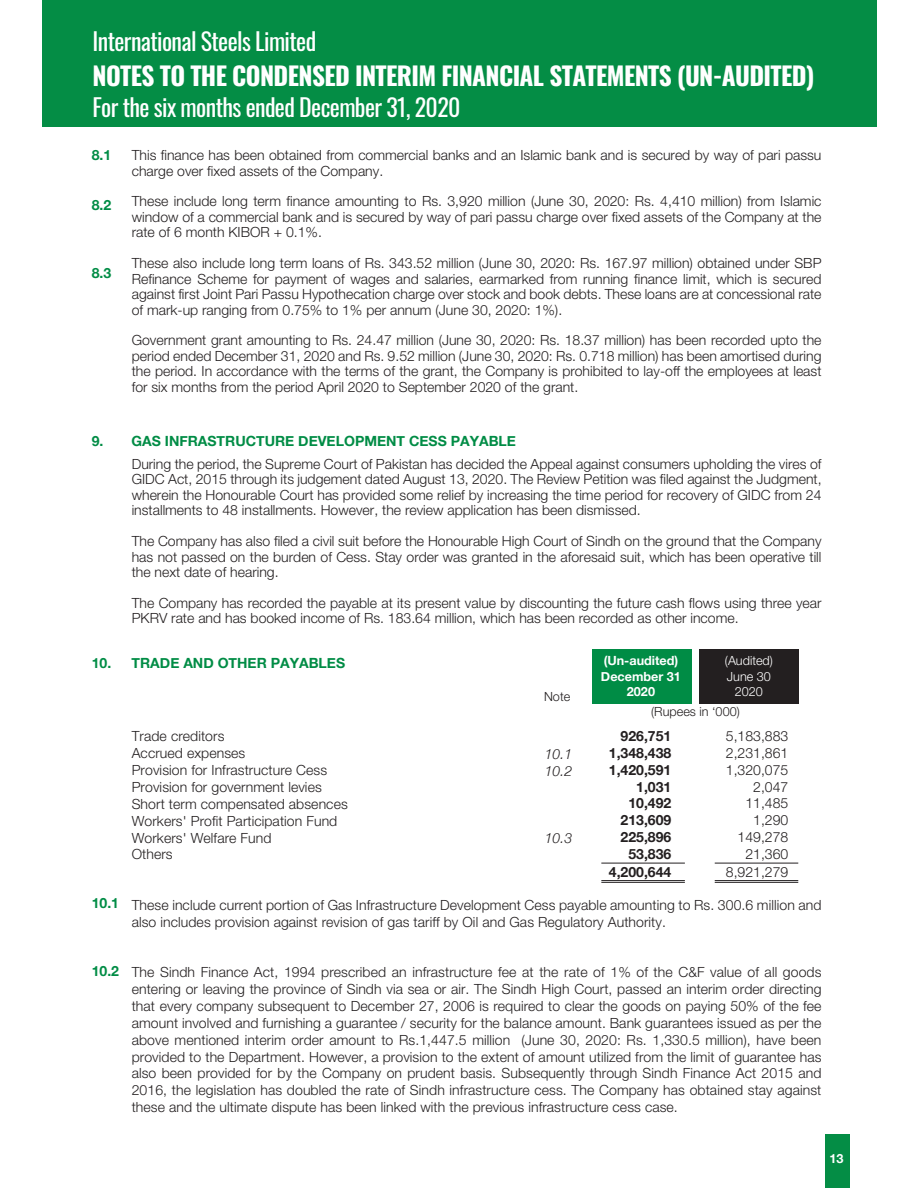
<style>
.page{position:relative;width:918px;height:1188px;background:#fff}
.page>*{position:absolute;margin:0;border:0;box-sizing:border-box;transform-origin:0 0}
.t1{font:700 25.35px "Oswald";letter-spacing:-.025em;color:#fff}
.t2{font:23.85px "Oswald";letter-spacing:-.025em;color:#fff}
.t3{font:300 14.1px/16.8px "Helvetica Neue";color:#231f20;text-align:justify}
.t4{font:700 14.1px "Helvetica Neue";color:#008c45}
.t5{font:700 14.1px/16.8px "Helvetica Neue";color:#231f20;text-align:right}
.t6{font:italic 14.1px/16.8px "Helvetica Neue";color:#231f20}
.t7{font:700 12.6px/15.1px "Helvetica Neue";color:#fff;text-align:center}
.t8{font:300 12.6px/15.1px "Helvetica Neue";color:#fff;text-align:center}
.t9{font:300 12.6px "Helvetica Neue";color:#231f20}
</style>
<div class="page">
<div style="left:42px;top:0;width:834px;height:126px;background:#048d45"></div>
<hr style="left:601px;top:863px;width:84px;height:1px;background:#231f20">
<hr style="left:601px;top:880px;width:84px;height:1px;background:#231f20">
<hr style="left:715px;top:863px;width:83px;height:1px;background:#231f20">
<hr style="left:715px;top:880px;width:83px;height:1px;background:#231f20">
<hr style="left:601px;top:882px;width:84px;height:1px;background:#231f20">
<hr style="left:715px;top:882px;width:83px;height:1px;background:#231f20">
<div style="left:825px;top:1135px;width:25px;height:53px;background:#048d45"></div>
<div style="left:592px;top:649px;width:100px;height:55px;background:#008c45"></div>
<div style="left:699px;top:649px;width:100px;height:55px;background:#231f20"></div>
<h2 class="t2" style="left:93px;top:23px;width:225px">International Steels Limited</h2>
<h1 class="t1" style="left:93px;top:56px;width:723px">NOTES TO THE CONDENSED INTERIM FINANCIAL STATEMENTS (UN-AUDITED)</h1>
<h2 class="t2" style="left:93px;top:88px;width:370px">For the six months ended December 31, 2020</h2>
<p class="t4" style="left:92px;top:146px;width:21px">8.1</p>
<p class="t4" style="left:92px;top:197px;width:21px">8.2</p>
<p class="t4" style="left:92px;top:264px;width:21px">8.3</p>
<p class="t3" style="left:132px;top:149px;width:691px;line-height:15.5px">This finance has been obtained from commercial banks and an Islamic bank and is secured by way of pari passu charge over fixed assets of the Company.</p>
<p class="t3" style="left:132px;top:195px;width:691px;line-height:15.5px">These include long term finance amounting to Rs. 3,920 million (June 30, 2020: Rs. 4,410 million) from Islamic window of a commercial bank and is secured by way of pari passu charge over fixed assets of the Company at the rate of 6 month KIBOR + 0.1%.</p>
<p class="t3" style="left:132px;top:257px;width:691px;line-height:15.5px">These also include long term loans of Rs. 343.52 million (June 30, 2020: Rs. 167.97 million) obtained under SBP Refinance Scheme for payment of wages and salaries, earmarked from running finance limit, which is secured against first Joint Pari Passu Hypothecation charge over stock and book debts. These loans are at concessional rate of mark-up ranging from 0.75% to 1% per annum (June 30, 2020: 1%).</p>
<p class="t3" style="left:132px;top:334px;width:691px;line-height:15.5px">Government grant amounting to Rs. 24.47 million (June 30, 2020: Rs. 18.37 million) has been recorded upto the period ended December 31, 2020 and Rs. 9.52 million (June 30, 2020: Rs. 0.718 million) has been amortised during the period. In accordance with the terms of the grant, the Company is prohibited to lay-off the employees at least for six months from the period April 2020 to September 2020 of the grant.</p>
<p class="t4" style="left:92px;top:433px;width:13px">9.</p>
<p class="t4" style="left:132px;top:433px;width:386px">GAS INFRASTRUCTURE DEVELOPMENT CESS PAYABLE</p>
<p class="t3" style="left:132px;top:458px;width:691px;line-height:15.5px">During the period, the Supreme Court of Pakistan has decided the Appeal against consumers upholding the vires of GIDC Act, 2015 through its judgement dated August 13, 2020. The Review Petition was filed against the Judgment, wherein the Honourable Court has provided some relief by increasing the time period for recovery of GIDC from 24 installments to 48 installments. However, the review application has been dismissed.</p>
<p class="t3" style="left:132px;top:535px;width:691px;line-height:15.5px">The Company has also filed a civil suit before the Honourable High Court of Sindh on the ground that the Company has not passed on the burden of Cess. Stay order was granted in the aforesaid suit, which has been operative till the next date of hearing.</p>
<p class="t3" style="left:132px;top:597px;width:691px;line-height:15.5px">The Company has recorded the payable at its present value by discounting the future cash flows using three year<br>PKRV rate and has booked income of Rs. 183.64 million, which has been recorded as other income.</p>
<p class="t4" style="left:92px;top:654px;width:21px">10.</p>
<p class="t4" style="left:132px;top:654px;width:215px">TRADE AND OTHER PAYABLES</p>
<p class="t9" style="left:544px;top:692px;width:28px">Note</p>
<p class="t7" style="left:601px;top:653px;width:82px">(Un-audited)<br>December 31<br>2020</p>
<p class="t8" style="left:725px;top:654px;width:49px">(Audited)<br>June 30<br>2020</p>
<p class="t9" style="left:651px;top:707px;width:90px">(Rupees in ‘000)</p>
<p class="t3" style="left:132px;top:729px;width:218px;text-align:left">Trade creditors<br>Accrued expenses<br>Provision for Infrastructure Cess<br>Provision for government levies<br>Short term compensated absences<br>Workers' Profit Participation Fund<br>Workers' Welfare Fund<br>Others</p>
<p class="t6" style="left:545px;top:746px;width:29px">10.1<br>10.2</p>
<p class="t6" style="left:545px;top:830px;width:29px">10.3</p>
<p class="t5" style="left:609px;top:727px;width:64px">926,751<br>1,348,438<br>1,420,591<br>1,031<br>10,492<br>213,609<br>225,896<br>53,836</p>
<p class="t5" style="left:609px;top:863px;width:64px">4,200,644</p>
<p class="t3" style="left:726px;top:729px;width:64px;text-align:right">5,183,883<br>2,231,861<br>1,320,075<br>2,047<br>11,485<br>1,290<br>149,278<br>21,360</p>
<p class="t3" style="left:726px;top:865px;width:64px">8,921,279</p>
<p class="t4" style="left:92px;top:895px;width:29px">10.1</p>
<p class="t4" style="left:92px;top:962px;width:29px">10.2</p>
<p class="t3" style="left:132px;top:898px;width:691px">These include current portion of Gas Infrastructure Development Cess payable amounting to Rs. 300.6 million and also includes provision against revision of gas tariff by Oil and Gas Regulatory Authority.</p>
<p class="t3" style="left:132px;top:965px;width:691px">The Sindh Finance Act, 1994 prescribed an infrastructure fee at the rate of 1% of the C&amp;F value of all goods entering or leaving the province of Sindh via sea or air. The Sindh High Court, passed an interim order directing that every company subsequent to December 27, 2006 is required to clear the goods on paying 50% of the fee amount involved and furnishing a guarantee / security for the balance amount. Bank guarantees issued as per the above mentioned interim order amount to Rs.1,447.5 million (June 30, 2020: Rs. 1,330.5 million), have been provided to the Department. However, a provision to the extent of amount utilized from the limit of guarantee has also been provided for by the Company on prudent basis. Subsequently through Sindh Finance Act 2015 and 2016, the legislation has doubled the rate of Sindh infrastructure cess. The Company has obtained stay against these and the ultimate dispute has been linked with the previous infrastructure cess case.</p>
<p class="t7" style="left:829px;top:1150px;width:16px">13</p>
</div>
